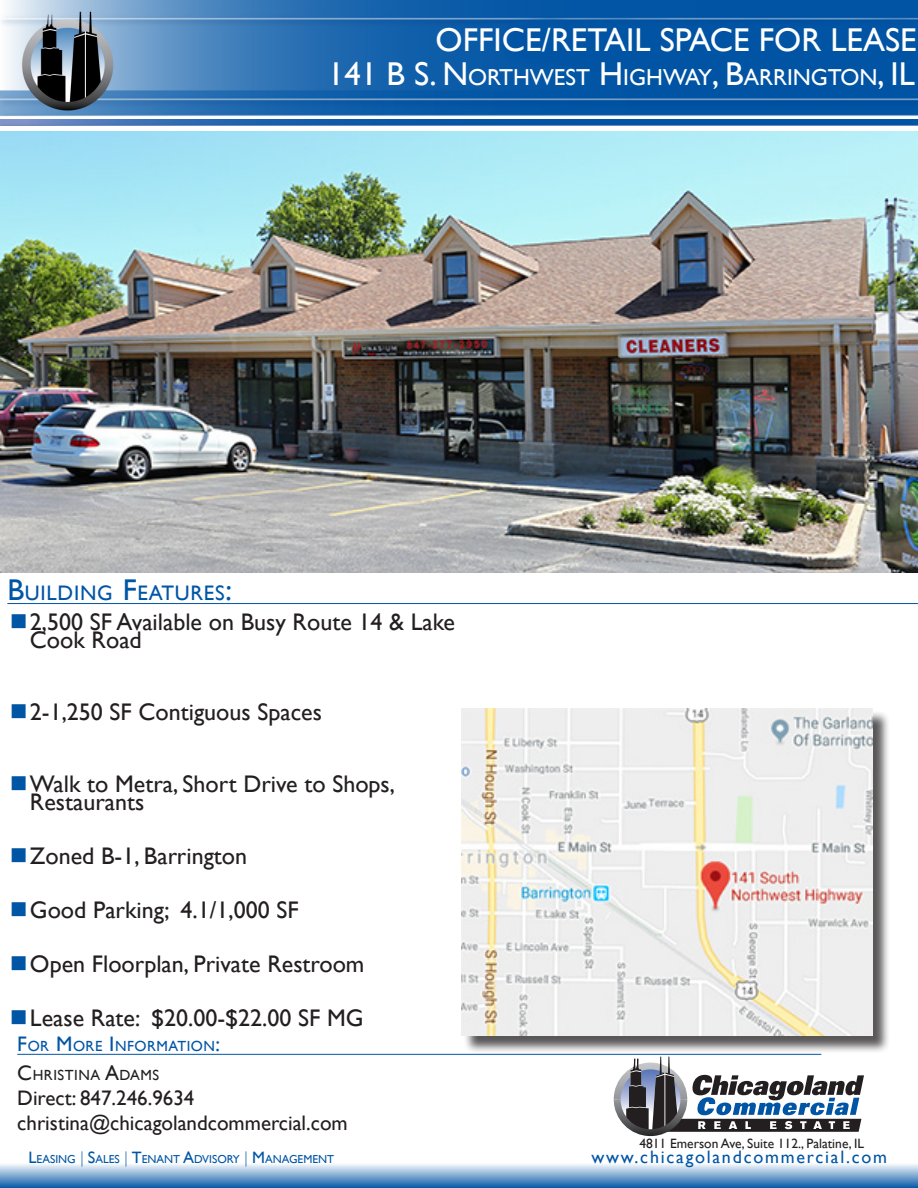
<style>
.page{position:relative;width:918px;height:1188px;background:#fff}
.page>*{position:absolute;margin:0;border:0;box-sizing:border-box;transform-origin:0 0}
.t1{font:33px "Gill Sans";color:#fff}
.t2{font:30px "Gill Sans";letter-spacing:.025em;color:#fff}
.t3{font:24px/18px "Gill Sans";color:#231f20}
.t4{font:23.1px "Gill Sans";color:#fff}
.t5{font:21px "Gill Sans";color:#231f20}
.Heading_underline{font:21px "Gill Sans";letter-spacing:.035em;color:#0155a5}
.t6{font:18px "Gill Sans";letter-spacing:.1em;color:#0155a5}
.t7{font:italic 17.85px "Gill Sans";letter-spacing:.05em;color:#fff}
.Heading_underline-2{font:14.7px "Gill Sans";letter-spacing:.035em;color:#0155a5}
.t8{font:14.7px "Gill Sans";letter-spacing:.035em;color:#231f20}
.t9{font:13.5px "Gill Sans";color:#231f20}
.t10{font:11.55px "Gill Sans";color:#0155a5}
.s1{font-size:33px}
.s2{font-size:25.5px}
.s3{font-size:30px}
.s4{font-size:21px}
.s5{font-size:16.5px}
.s6{font-family:"Times New Roman";font-size:16.5px}
</style>
<div class="page">
<svg style="left:0;top:1164px;width:918px;height:24px;background:#7ca8d0"></svg>
<svg style="left:28px;top:119px;width:890px;height:5px;background:#145eaa"></svg>
<div style="left:0;top:124px;width:918px;height:15px;background:#728ac0"></div>
<div style="left:0;top:126px;width:918px;height:6px;background:#fff"></div>
<hr style="left:17px;top:1054px;width:804px;height:1px;background:#0155a5">
<svg style="left:614px;top:1057px;width:250px;height:79px"></svg>
<img style="left:0;top:0;width:918px;height:116px">
<hr style="left:7px;top:603px;width:911px;height:1px;background:#0155a5">
<img style="left:0;top:132px;width:918px;height:441px">
<div style="left:464px;top:710px;width:427px;height:344px;background:#231f20;opacity:.75"></div>
<img style="left:461px;top:708px;width:411px;height:327px">
<p class="t1" style="left:436px;top:21px;width:483px">OFFICE/RETAIL SPACE FOR LEASE</p>
<p class="t4" style="left:328px;top:64px;width:589px"><span class="s1">141 B S. N</span> ORTHWEST <span class="s1">H</span>IGHWAY<span class="s1">, B</span>ARRINGTON<span class="s1">, IL</span></p>
<p class="t2" style="left:370px;top:22px;width:495px">OFFICE/MEDICAL SPACE FOR LEASE</p>
<p class="t7" style="left:470px;top:58px;width:388px"><span class="s2">S</span>IGNATURE <span class="s2">S</span>QUARE <span class="s2">N</span>ORTH <span class="s2">B</span>UILDING <span class="s2">I &amp; II</span></p>
<p class="t2" style="left:498px;top:44px;width:390px">OFFICE FOR LEASE OR SALE</p>
<p class="Heading_underline" style="left:7px;top:581px;width:226px"><span class="s3">B</span>UILDING <span class="s3">F</span>EATURES<span class="s3">:</span></p>
<p class="t3" style="left:30px;top:613px;width:427px">2,500 SF Available on Busy Route 14 &amp; Lake<br>Cook Road</p>
<p class="t3" style="left:30px;top:703px;width:293px">2-1,250 SF Contiguous Spaces</p>
<p class="t3" style="left:30px;top:775px;width:367px">Walk to Metra, Short Drive to Shops,<br>Restaurants</p>
<p class="t3" style="left:30px;top:847px;width:219px">Zoned B-1, Barrington</p>
<p class="t3" style="left:30px;top:901px;width:270px">Good Parking; 4.1/1,000 SF</p>
<p class="t3" style="left:30px;top:955px;width:336px">Open Floorplan, Private Restroom</p>
<p class="t3" style="left:30px;top:1009px;width:335px">Lease Rate: $20.00-$22.00 SF MG</p>
<p class="Heading_underline-2" style="left:17px;top:1038px;width:204px"><span class="s4">F</span>OR <span class="s4">M</span>ORE <span class="s4">I</span> NFORMATION<span class="s4">:</span></p>
<p class="t8" style="left:17px;top:1067px;width:144px"><span class="s4">C</span>HRISTINA <span class="s4">A</span>DAMS</p>
<p class="t5" style="left:17px;top:1086px;width:179px">Direct: 847.246.9634</p>
<p class="t5" style="left:17px;top:1111px;width:332px">christina@chicagolandcommercial.com</p>
<p class="t9" style="left:639px;top:1136px;width:226px">4811 Emerson Ave, Suite 112., Palatine, IL</p>
<p class="t10" style="left:28px;top:1152px;width:307px"><span class="s5">L</span>EASING <span class="s6">|</span> <span class="s5">S</span>ALES <span class="s6">|</span> <span class="s5">T</span>ENANT <span class="s5">A</span>DVISORY <span class="s6">|</span> <span class="s5">M</span>ANAGEMENT</p>
<p class="t6" style="left:591px;top:1146px;width:297px">www.chicagolandcommercial.com</p>
</div>
